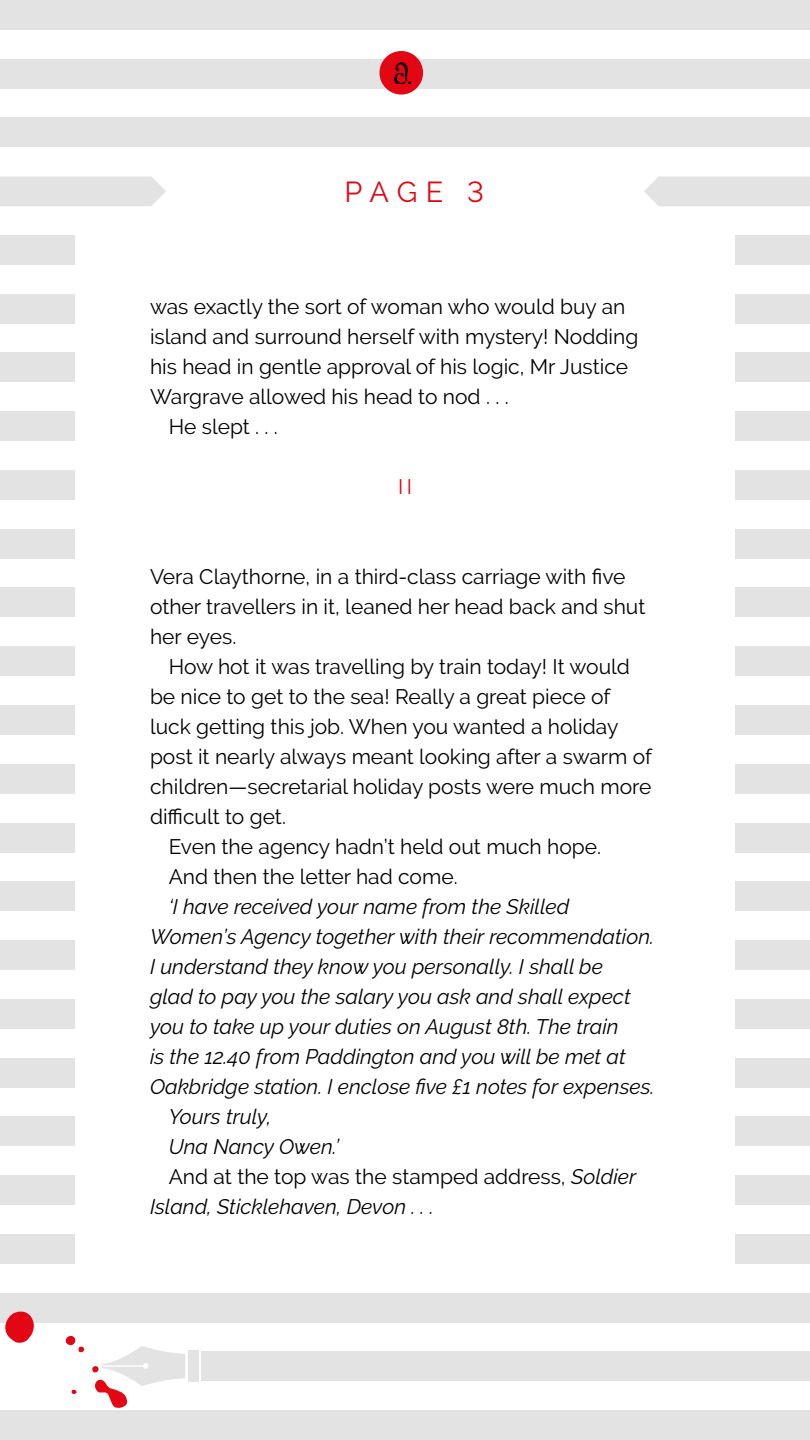
<style>
.page{position:relative;width:810px;height:1440px;background:#fff}
.page>*{position:absolute;margin:0;border:0;box-sizing:border-box;transform-origin:0 0}
.t1{font:28.8px "Raleway";color:#e30613}
.t2{font:21px/30px "Raleway";color:#000}
.t3{font:italic 21px "Raleway";color:#000}
.t4{font:21px "Raleway";color:#e30613}
.s1{font-style:italic}
</style>
<div class="page">
<div style="left:0;top:470px;width:810px;height:30px;background:#e3e3e3"></div>
<div style="left:0;top:0;width:810px;height:30px;background:#e3e3e3"></div>
<div style="left:0;top:59px;width:810px;height:30px;background:#e3e3e3"></div>
<div style="left:0;top:118px;width:810px;height:29px;background:#e3e3e3"></div>
<div style="left:0;top:235px;width:810px;height:30px;background:#e3e3e3"></div>
<div style="left:0;top:294px;width:810px;height:30px;background:#e3e3e3"></div>
<div style="left:0;top:353px;width:810px;height:29px;background:#e3e3e3"></div>
<div style="left:0;top:411px;width:810px;height:30px;background:#e3e3e3"></div>
<div style="left:0;top:529px;width:810px;height:30px;background:#e3e3e3"></div>
<div style="left:0;top:588px;width:810px;height:29px;background:#e3e3e3"></div>
<div style="left:0;top:646px;width:810px;height:30px;background:#e3e3e3"></div>
<div style="left:0;top:705px;width:810px;height:30px;background:#e3e3e3"></div>
<div style="left:0;top:764px;width:810px;height:30px;background:#e3e3e3"></div>
<div style="left:0;top:823px;width:810px;height:29px;background:#e3e3e3"></div>
<div style="left:0;top:881px;width:810px;height:30px;background:#e3e3e3"></div>
<div style="left:0;top:940px;width:810px;height:30px;background:#e3e3e3"></div>
<div style="left:0;top:999px;width:810px;height:30px;background:#e3e3e3"></div>
<div style="left:0;top:1058px;width:810px;height:29px;background:#e3e3e3"></div>
<div style="left:0;top:1116px;width:810px;height:30px;background:#e3e3e3"></div>
<div style="left:0;top:1175px;width:810px;height:30px;background:#e3e3e3"></div>
<div style="left:0;top:1234px;width:810px;height:30px;background:#e3e3e3"></div>
<div style="left:0;top:1293px;width:810px;height:29px;background:#e3e3e3"></div>
<div style="left:201px;top:1351px;width:609px;height:30px;background:#e3e3e3"></div>
<div style="left:0;top:1410px;width:810px;height:30px;background:#e3e3e3"></div>
<svg style="left:0;top:176px;width:166px;height:30px;background:#e4e4e4"></svg>
<svg style="left:644px;top:176px;width:166px;height:30px;background:#e4e4e4"></svg>
<div style="left:188px;top:1351px;width:10px;height:31px;background:#e3e3e3"></div>
<div style="left:75px;top:224px;width:660px;height:1056px;background:#fff"></div>
<div style="left:379px;top:51px;width:44px;height:44px;background:#e30613;border-radius:50%"></div>
<img style="left:394px;top:62px;width:17px;height:21px">
<svg style="left:4px;top:1311px;width:181px;height:97px"></svg>
<h1 class="t1" style="left:345px;top:175px;width:141px">PAGE 3</h1>
<p class="t2" style="left:150px;top:291px;width:477px">was exactly the sort of woman who would buy an</p>
<p class="t2" style="left:150px;top:321px;width:490px">island and surround herself with mystery! Nodding</p>
<p class="t2" style="left:150px;top:351px;width:480px">his head in gentle approval of his logic, Mr Justice</p>
<p class="t2" style="left:150px;top:381px;width:360px">Wargrave allowed his head to nod . . .</p>
<p class="t2" style="left:169px;top:411px;width:111px">He slept . . .</p>
<p class="t4" style="left:398px;top:474px;width:15px">II</p>
<p class="t2" style="left:150px;top:561px;width:497px">Vera Claythorne, in a third-class carriage with five other travellers in it, leaned her head back and shut her eyes.</p>
<p class="t2" style="left:169px;top:651px;width:463px">How hot it was travelling by train today! It would</p>
<p class="t2" style="left:150px;top:681px;width:462px">be nice to get to the sea! Really a great piece of</p>
<p class="t2" style="left:150px;top:711px;width:470px">luck getting this job. When you wanted a holiday</p>
<p class="t2" style="left:150px;top:741px;width:504px">post it nearly always meant looking after a swarm of</p>
<p class="t2" style="left:150px;top:771px;width:503px">children—secretarial holiday posts were much more</p>
<p class="t2" style="left:150px;top:801px;width:137px">difficult to get.</p>
<p class="t2" style="left:169px;top:831px;width:434px">Even the agency hadn’t held out much hope.</p>
<p class="t2" style="left:169px;top:861px;width:290px">And then the letter had come.</p>
<p class="t3" style="left:169px;top:894px;width:402px">‘I have received your name from the Skilled</p>
<p class="t3" style="left:150px;top:924px;width:506px">Women’s Agency together with their recommendation.</p>
<p class="t3" style="left:150px;top:954px;width:454px">I understand they know you personally. I shall be</p>
<p class="t3" style="left:150px;top:984px;width:482px">glad to pay you the salary you ask and shall expect</p>
<p class="t3" style="left:150px;top:1014px;width:470px">you to take up your duties on August 8th. The train</p>
<p class="t3" style="left:150px;top:1044px;width:477px">is the 12.40 from Paddington and you will be met at</p>
<p class="t3" style="left:150px;top:1074px;width:506px">Oakbridge station. I enclose five £1 notes for expenses.</p>
<p class="t3" style="left:169px;top:1104px;width:104px">Yours truly,</p>
<p class="t3" style="left:169px;top:1134px;width:172px">Una Nancy Owen.’</p>
<p class="t2" style="left:169px;top:1162px;width:469px">And at the top was the stamped address, <span class="s1">Soldier</span></p>
<p class="t3" style="left:150px;top:1194px;width:285px">Island, Sticklehaven, Devon . . .</p>
</div>
